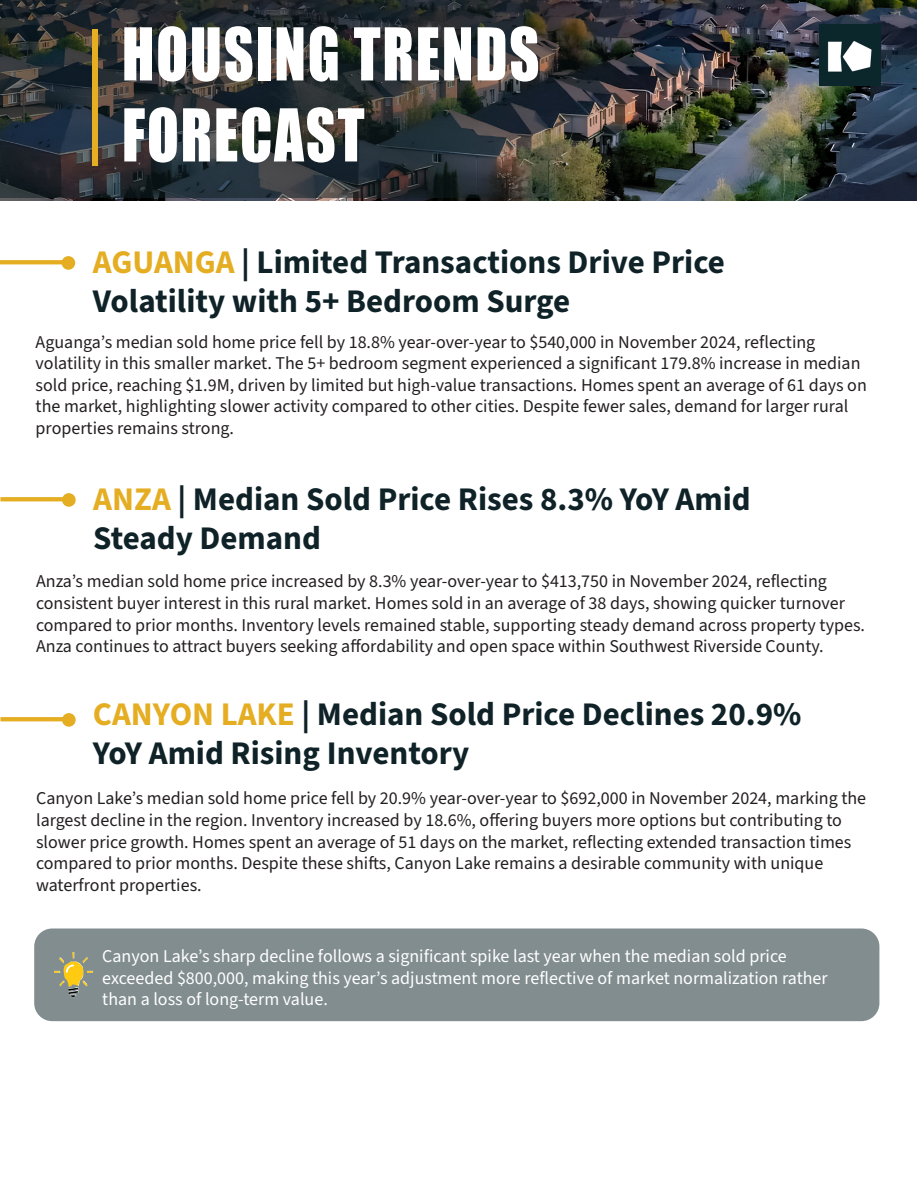
<style>
.page{position:relative;width:918px;height:1188px;background:#fff}
.page>*{position:absolute;margin:0;border:0;box-sizing:border-box;transform-origin:0 0}
.t1{font:67.2px "Impact";letter-spacing:.03em;color:#fff;scale:.87 1}
.t2{font:700 33px/39.6px "Source Sans 3";color:#0f2227}
.t3{font:18px/21.6px "Source Sans 3";color:#231f20}
.t4{font:18px/21.6px "Source Sans 3";color:#fff}
.s1{color:#e4ad22}
</style>
<div class="page">
<div style="left:0;top:260px;width:68px;height:4px;border:2px solid #e4ad22"></div>
<div style="left:62px;top:256px;width:13px;height:14px;background:#e4ad22;border-radius:50%"></div>
<div style="left:0;top:497px;width:69px;height:4px;border:2px solid #e4ad22"></div>
<div style="left:62px;top:493px;width:14px;height:14px;background:#e4ad22;border-radius:50%"></div>
<img style="left:0;top:0;width:917px;height:198px">
<div style="left:93px;top:29px;width:5px;height:137px;background:#e6ae22"></div>
<img style="left:820px;top:25px;width:61px;height:61px">
<div style="left:34px;top:928px;width:845px;height:93px;background:#828d8f;border-radius:18px"></div>
<img style="left:54px;top:952px;width:39px;height:45px">
<div style="left:0;top:717px;width:69px;height:4px;border:2px solid #e4ad22"></div>
<div style="left:62px;top:713px;width:14px;height:14px;background:#e4ad22;border-radius:50%"></div>
<p class="t1" style="left:122px;top:2px;width:482px">HOUSING TRENDS</p>
<p class="t1" style="left:122px;top:83px;width:280px">FORECAST</p>
<p class="t2" style="left:93px;top:242px;width:634px"><span class="s1">AGUANGA</span> | Limited Transactions Drive Price<br>Volatility with 5+ Bedroom Surge</p>
<p class="t3" style="left:36px;top:331px;width:833px">Aguanga’s median sold home price fell by 18.8% year-over-year to $540,000 in November 2024, reflecting volatility in this smaller market. The 5+ bedroom segment experienced a significant 179.8% increase in median sold price, reaching $1.9M, driven by limited but high-value transactions. Homes spent an average of 61 days on the market, highlighting slower activity compared to other cities. Despite fewer sales, demand for larger rural properties remains strong.</p>
<p class="t2" style="left:93px;top:479px;width:659px"><span class="s1">ANZA</span> | Median Sold Price Rises 8.3% YoY Amid<br>Steady Demand</p>
<p class="t3" style="left:36px;top:571px;width:830px">Anza’s median sold home price increased by 8.3% year-over-year to $413,750 in November 2024, reflecting consistent buyer interest in this rural market. Homes sold in an average of 38 days, showing quicker turnover compared to prior months. Inventory levels remained stable, supporting steady demand across property types.<br>Anza continues to attract buyers seeking affordability and open space within Southwest Riverside County.</p>
<p class="t2" style="left:93px;top:694px;width:710px"><span class="s1">CANYON LAKE</span> | Median Sold Price Declines 20.9%<br>YoY Amid Rising Inventory</p>
<p class="t3" style="left:36px;top:788px;width:832px">Canyon Lake’s median sold home price fell by 20.9% year-over-year to $692,000 in November 2024, marking the largest decline in the region. Inventory increased by 18.6%, offering buyers more options but contributing to slower price growth. Homes spent an average of 51 days on the market, reflecting extended transaction times compared to prior months. Despite these shifts, Canyon Lake remains a desirable community with unique waterfront properties.</p>
<p class="t4" style="left:102px;top:945px;width:727px">Canyon Lake’s sharp decline follows a significant spike last year when the median sold price exceeded $800,000, making this year’s adjustment more reflective of market normalization rather than a loss of long-term value.</p>
</div>
